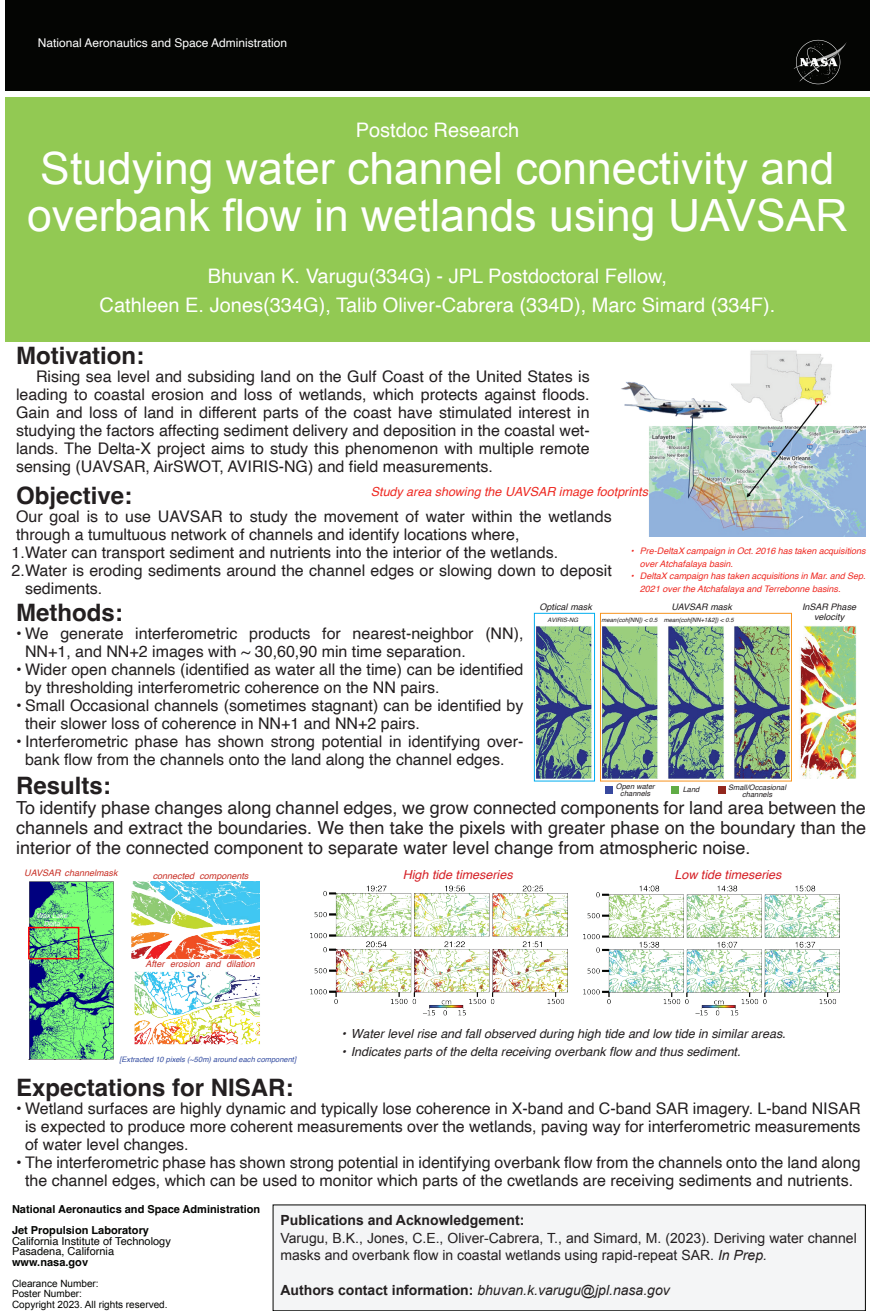
<style>
.page{position:relative;width:871px;height:1311px;background:#fff}
.page>*{position:absolute;margin:0;border:0;box-sizing:border-box;transform-origin:0 0}
.t1{font:44.5px/47px "Arial";color:#fff}
.t2{font:700 24px "Helvetica";color:#231f20}
.t3{font:20px/28.5px "Helvetica";color:#fff;text-align:center}
.t4{font:18px/20px "Helvetica";color:#231f20;text-align:justify}
.t5{font:16px/18px "Helvetica";color:#231f20}
.t6{font:14px/17.5px "Arial";color:#231f20}
.t7{font:italic 14px "Arial";color:#231f20}
.t8{font:700 14px "Arial";color:#231f20}
.t9{font:italic 12.5px "Helvetica";color:#231f20}
.t10{font:italic 12.5px "Helvetica";color:#ee2a23}
.t11{font:italic 12.5px "Helvetica";color:#d52026}
.t12{font:12px "Helvetica";color:#fff}
.t13{font:700 11px/21px "Helvetica";color:#040503}
.t14{font:11px/10.5px "Helvetica";color:#040503}
.t15{font:10px/10.5px "Arial";color:#040503}
.t16{font:italic 9px/12.5px "Helvetica";color:#ee2a23}
.t17{font:italic 9px "Helvetica";color:#c83026}
.t18{font:italic 9px/10px "Helvetica";color:#231f20;text-align:center}
.t19{font:italic 7.5px/7.5px "Helvetica";color:#231f20;text-align:center}
.t20{font:italic 7.5px "Helvetica";color:#344da1}
.t21{font:italic 7px/7.5px "Helvetica";color:#fff;text-align:center}
.t22{font:italic 6px "Helvetica";color:#231f20}
.s1{font-style:italic}
.s2{font-weight:700;font-style:normal}
</style>
<div class="page">
<div style="left:273px;top:1205px;width:592px;height:106px;background:#f4f5f6"></div>
<div style="left:5px;top:0;width:864px;height:90px;background:#040503"></div>
<div style="left:5px;top:97px;width:864px;height:245px;background:#92c953"></div>
<img style="left:789px;top:39px;width:61px;height:52px">
<img style="left:621px;top:350px;width:244px;height:186px">
<img style="left:131px;top:882px;width:129px;height:77px">
<img style="left:134px;top:971px;width:126px;height:74px">
<img style="left:583px;top:885px;width:256px;height:131px">
<img style="left:310px;top:885px;width:258px;height:131px">
<img style="left:536px;top:625px;width:320px;height:154px">
<div style="left:600px;top:613px;width:192px;height:168px;border:1px solid #f7931d"></div>
<div style="left:534px;top:613px;width:61px;height:168px;border:1px solid #00aeef"></div>
<div style="left:605px;top:786px;width:8px;height:7px;background:#37489e"></div>
<div style="left:671px;top:786px;width:7px;height:7px;background:#60ac45"></div>
<div style="left:718px;top:786px;width:7px;height:7px;background:#93271d"></div>
<img style="left:28px;top:881px;width:86px;height:179px">
<p class="t12" style="left:38px;top:33px;width:251px">National Aeronautics and Space Administration</p>
<p class="t3" style="left:356px;top:116px;width:165px">Postdoc Research</p>
<h1 class="t1" style="left:27px;top:145px;width:822px">Studying water channel connectivity and overbank flow in wetlands using UAVSAR</h1>
<p class="t3" style="left:100px;top:263px;width:677px">Bhuvan K. Varugu(334G) - JPL Postdoctoral Fellow,<br>Cathleen E. Jones(334G), Talib Oliver-Cabrera (334D), Marc Simard (334F).</p>
<h2 class="t2" style="left:16px;top:341px;width:129px">Motivation:</h2>
<p class="t5" style="left:16px;top:368px;width:575px;text-align:justify;text-indent:20px">Rising sea level and subsiding land on the Gulf Coast of the United States is leading to coastal erosion and loss of wetlands, which protects against floods.<br>Gain and loss of land in different parts of the coast have stimulated interest in studying the factors affecting sediment delivery and deposition in the coastal wet&shy;lands. The Delta-X project aims to study this phenomenon with multiple remote sensing (UAVSAR, AirSWOT, AVIRIS-NG) and field measurements.</p>
<h2 class="t2" style="left:16px;top:480px;width:118px">Objective:</h2>
<p class="t5" style="left:16px;top:507px;width:597px">Our goal is to use UAVSAR to study the movement of water within the wetlands</p>
<p class="t5" style="left:16px;top:525px;width:505px">through a tumultuous network of channels and identify locations where,</p>
<p class="t5" style="left:12px;top:543px;width:548px">1.Water can transport sediment and nutrients into the interior of the wetlands.</p>
<p class="t5" style="left:12px;top:561px;width:602px">2.Water is eroding sediments around the channel edges or slowing down to deposit</p>
<p class="t5" style="left:25px;top:579px;width:79px">sediments.</p>
<p class="t10" style="left:371px;top:481px;width:278px">Study area showing the UAVSAR image footprints</p>
<p class="t16" style="left:640px;top:545px;width:227px;text-indent:-9px">• Pre-DeltaX campaign in Oct. 2016 has taken acquisitions over Atchafalaya basin.</p>
<p class="t16" style="left:640px;top:570px;width:227px;text-indent:-9px">• DeltaX campaign has taken acquisitions in Mar. and Sep.<br>2021 over the Atchafalaya and Terrebonne basins.</p>
<h2 class="t2" style="left:16px;top:597px;width:108px">Methods:</h2>
<p class="t5" style="left:25px;top:624px;width:500px;text-indent:-9px">• We generate interferometric products for nearest-neighbor (NN),<br>NN+1, and NN+2 images with ~ 30,60,90 min time separation.</p>
<p class="t5" style="left:25px;top:660px;width:500px;text-indent:-9px">• Wider open channels (identified as water all the time) can be identified by thresholding interferometric coherence on the NN pairs.</p>
<p class="t5" style="left:25px;top:696px;width:500px;text-indent:-9px">• Small Occasional channels (sometimes stagnant) can be identified by their slower loss of coherence in NN+1 and NN+2 pairs.</p>
<p class="t5" style="left:25px;top:732px;width:500px;text-indent:-9px">• Interferometric phase has shown strong potential in identifying over&shy;bank flow from the channels onto the land along the channel edges.</p>
<p class="t18" style="left:539px;top:602px;width:54px">Optical mask</p>
<p class="t18" style="left:671px;top:602px;width:62px">UAVSAR mask</p>
<p class="t18" style="left:802px;top:602px;width:56px">InSAR Phase velocity</p>
<p class="t22" style="left:547px;top:615px;width:32px">AVIRIS-NG</p>
<p class="t22" style="left:601px;top:615px;width:134px">mean(coh[NN]) &lt; 0.5 mean(coh[NN+1&amp;2]) &lt; 0.5</p>
<h2 class="t2" style="left:16px;top:771px;width:96px">Results:</h2>
<p class="t4" style="left:16px;top:798px;width:851px">To identify phase changes along channel edges, we grow connected components for land area between the channels and extract the boundaries. We then take the pixels with greater phase on the boundary than the interior of the connected component to separate water level change from atmospheric noise.</p>
<p class="t19" style="left:616px;top:782px;width:40px">Open water channels</p>
<p class="t19" style="left:682px;top:786px;width:18px">Land</p>
<p class="t19" style="left:728px;top:783px;width:59px">Small/Occasional channels</p>
<p class="t17" style="left:24px;top:866px;width:95px">UAVSAR channelmask</p>
<p class="t17" style="left:153px;top:869px;width:97px">connected components</p>
<p class="t21" style="left:36px;top:912px;width:32px">Wax Lake<br>Delta</p>
<p class="t17" style="left:145px;top:956px;width:111px">After erosion and dilation</p>
<p class="t20" style="left:120px;top:1053px;width:178px">[Extracted 10 pixels (~50m) around each component]</p>
<p class="t11" style="left:403px;top:865px;width:111px">High tide timeseries</p>
<p class="t11" style="left:674px;top:865px;width:108px">Low tide timeseries</p>
<p class="t9" style="left:342px;top:1023px;width:445px">• Water level rise and fall observed during high tide and low tide in similar areas.</p>
<p class="t9" style="left:342px;top:1041px;width:400px">• Indicates parts of the delta receiving overbank flow and thus sediment.</p>
<h2 class="t2" style="left:16px;top:1073px;width:279px">Expectations for NISAR:</h2>
<p class="t5" style="left:25px;top:1100px;width:837px;text-align:justify;text-indent:-9px">• Wetland surfaces are highly dynamic and typically lose coherence in X-band and C-band SAR imagery. L-band NISAR is expected to produce more coherent measurements over the wetlands, paving way for interferometric measurements of water level changes.</p>
<p class="t5" style="left:16px;top:1154px;width:846px;text-align:center">• The interferometric phase has shown strong potential in identifying overbank flow from the channels onto the land along the channel edges, which can be used to monitor which parts of the cwetlands are receiving sediments and nutrients.</p>
<p class="t13" style="left:12px;top:1200px;width:250px">National Aeronautics and Space Administration<br>Jet Propulsion Laboratory</p>
<p class="t14" style="left:12px;top:1236px;width:160px">California Institute of Technology<br>Pasadena, California</p>
<p class="t13" style="left:12px;top:1252px;width:78px">www.nasa.gov</p>
<p class="t15" style="left:12px;top:1278px;width:157px">Clearance Number:<br>Poster Number:<br>Copyright 2023. All rights reserved.</p>
<p class="t8" style="left:280px;top:1211px;width:245px">Publications and Acknowledgement:</p>
<p class="t6" style="left:280px;top:1229px;width:578px">Varugu, B.K., Jones, C.E., Oliver-Cabrera, T., and Simard, M. (2023). Deriving water channel masks and overbank flow in coastal wetlands using rapid-repeat SAR. <span class="s1">In Prep.</span></p>
<p class="t7" style="left:280px;top:1281px;width:391px"><span class="s2">Authors contact information:</span> bhuvan.k.varugu@jpl.nasa.gov</p>
</div>
